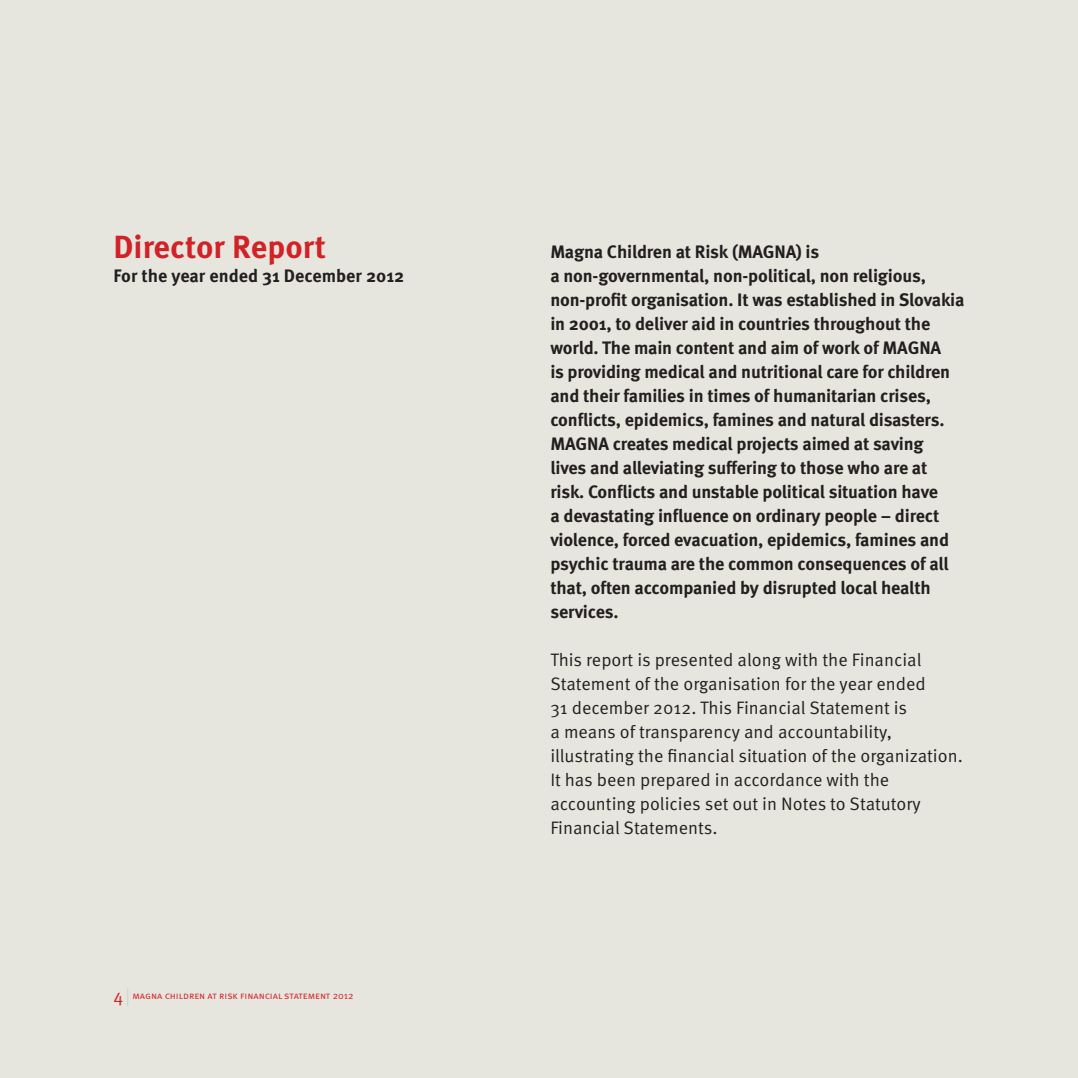
<style>
.page{position:relative;width:1078px;height:1078px;background:#fff}
.page>*{position:absolute;margin:0;border:0;box-sizing:border-box;transform-origin:0 0}
.t1{font:700 32px "Meta Pro";color:#d12227}
.t2{font:700 18px/24px "Meta Pro";letter-spacing:-.01em;color:#231f20}
.t3{font:18px/24px "Meta Pro";color:#231f20}
.t4{font:10px "Meta Pro";color:#d12227}
.s1{font-size:18px}
.s2{font-size:18px;color:#d1d2d4}
</style>
<div class="page">
<div style="left:0;top:0;width:1077px;height:1077px;background:#e7e6de"></div>
<h1 class="t1" style="left:113px;top:226px;width:214px">Director Report</h1>
<p class="t2" style="left:113px;top:264px;width:292px">For the year ended 31 December 2012</p>
<p class="t4" style="left:113px;top:989px;width:242px"><span class="s1">4</span><span class="s2">|</span> magna children at risk financial statement 2012</p>
<p class="t2" style="left:550px;top:240px;width:415px">Magna Children at Risk (MAGNA) is<br>a non‑governmental, non-political, non religious, non-profit organisation. It was established in Slovakia in 2001, to deliver aid in countries throughout the world. The main content and aim of work of MAGNA<br>is providing medical and nutritional care for children and their families in times of humanitarian crises, conflicts, epidemics, famines and natural disasters.<br>MAGNA creates medical projects aimed at saving<br>lives and alleviating suffering to those who are at risk. Conflicts and unstable political situation have<br>a devastating influence on ordinary people – direct violence, forced evacuation, epidemics, famines and psychic trauma are the common consequences of all that, often accompanied by disrupted local health services.</p>
<p class="t3" style="left:550px;top:648px;width:414px">This report is presented along with the Financial Statement of the organisation for the year ended<br>31 december 2012. This Financial Statement is<br>a means of transparency and accountability, illustrating the financial situation of the organization.<br>It has been prepared in accordance with the accounting policies set out in Notes to Statutory Financial Statements.</p>
</div>
